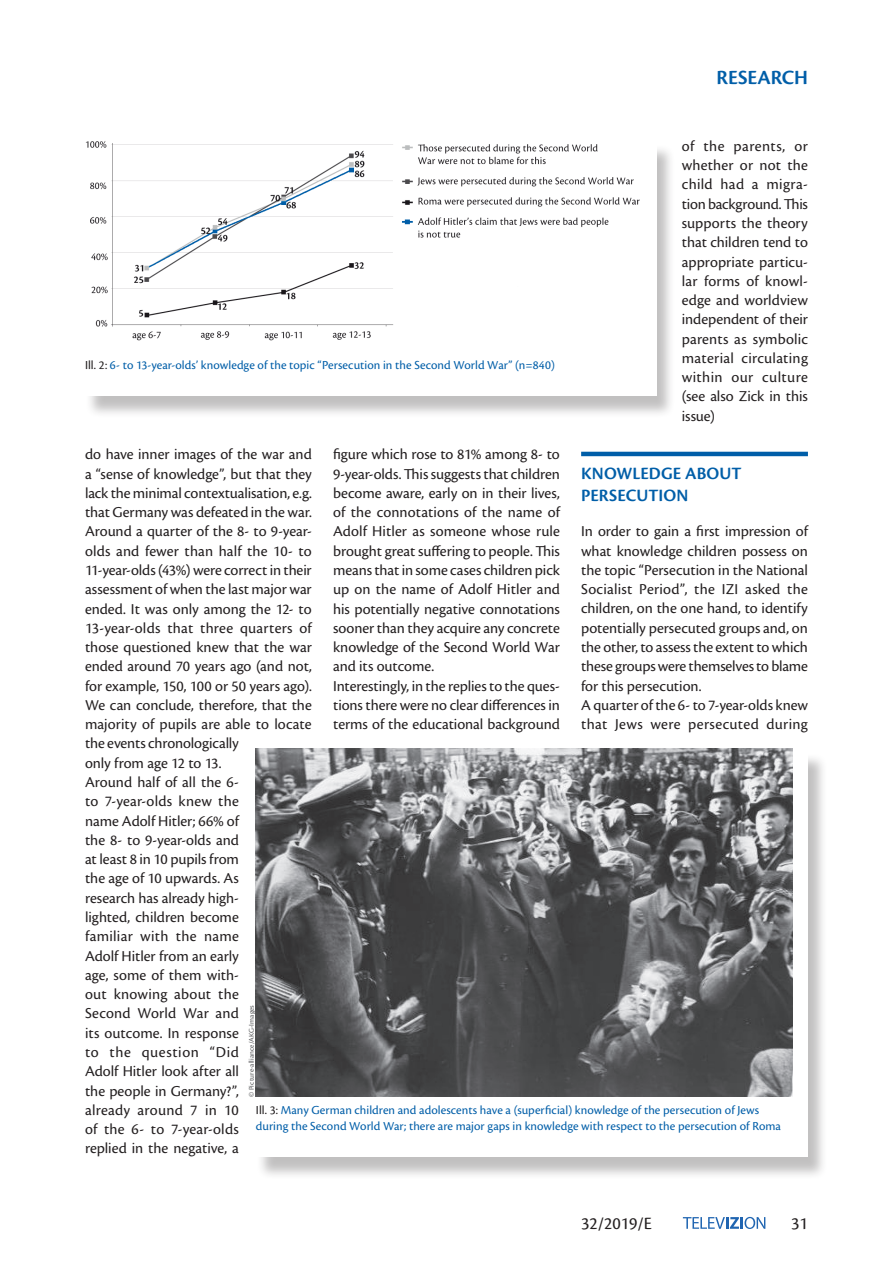
<style>
.page{position:relative;width:893px;height:1263px;background:#fff}
.page>*{position:absolute;margin:0;border:0;box-sizing:border-box;transform-origin:0 0}
.t1{font:600 21px "Cronos Pro";letter-spacing:-.005em;color:#005ea8}
.t2{font:600 18px/22.5px "Cronos Pro";letter-spacing:.005em;color:#005ea8}
.t3{font:18px "Cronos Pro";color:#231f20}
.t4{font:15.75px/19.4px "Cronos Pro";letter-spacing:-.005em;color:#231f20}
.t5{font:12.75px/15.3px "Cronos Pro";letter-spacing:.005em;color:#005ea8}
.t6{font:7.5px "Cronos Pro";letter-spacing:.015em;color:#57585a}
.s1{color:#231f20}
</style>
<div class="page">
<svg style="left:683px;top:1217px;width:82px;height:12px"></svg>
<div style="left:256px;top:753px;width:571px;height:427px;background:#231f20;opacity:.28"></div>
<div style="left:256px;top:748px;width:552px;height:409px;background:#fff"></div>
<div style="left:86px;top:144px;width:590px;height:275px;background:#231f20;opacity:.28"></div>
<div style="left:85px;top:139px;width:571px;height:256px;background:#fff"></div>
<hr style="left:581px;top:452px;width:227px;height:4px;background:#005ea8">
<img style="left:85px;top:141px;width:554px;height:199px">
<img style="left:256px;top:748px;width:536px;height:349px">
<p class="t5" style="left:85px;top:358px;width:471px"><span class="s1">Ill. 2:</span> 6- to 13-year-olds’ knowledge of the topic “Persecution in the Second World War” (n=840)</p>
<h1 class="t1" style="left:717px;top:65px;width:93px">RESEARCH</h1>
<p class="t4" style="left:682px;top:136px;width:128px;text-align:justify">of the parents, or whether or not the child had a migra&shy;tion background. This supports the theory that children tend to appropriate particu&shy;lar forms of knowl&shy;edge and worldview independent of their parents as symbolic material circulating within our culture (see also Zick in this issue)</p>
<p class="t4" style="left:85px;top:445px;width:228px">do have inner images of the war and a “sense of knowledge”, but that they lack the minimal contextualisation, e.g. that Germany was defeated in the war.<br>Around a quarter of the 8- to 9-year&shy;olds and fewer than half the 10- to<br>11-year-olds (43%) were correct in their assessment of when the last major war ended. It was only among the 12- to<br>13-year-olds that three quarters of those questioned knew that the war ended around 70 years ago (and not, for example, 150, 100 or 50 years ago).<br>We can conclude, therefore, that the majority of pupils are able to locate the events chronologically<br>only from age 12 to 13.<br>Around half of all the 6-<br>to 7-year-olds knew the<br>name Adolf Hitler; 66% of<br>the 8- to 9-year-olds and<br>at least 8 in 10 pupils from<br>the age of 10 upwards. As<br>research has already high-<br>lighted, children become<br>familiar with the name<br>Adolf Hitler from an early<br>age, some of them with-<br>out knowing about the<br>Second World War and<br>its outcome. In response<br>to the question “Did<br>Adolf Hitler look after all<br>the people in Germany?”,<br>already around 7 in 10<br>of the 6- to 7-year-olds<br>replied in the negative, a</p>
<p class="t4" style="left:333px;top:445px;width:228px">figure which rose to 81% among 8- to 9-year-olds. This suggests that children become aware, early on in their lives, of the connotations of the name of Adolf Hitler as someone whose rule brought great suffering to people. This means that in some cases children pick up on the name of Adolf Hitler and his potentially negative connotations sooner than they acquire any concrete knowledge of the Second World War and its outcome.<br>Interestingly, in the replies to the ques&shy;tions there were no clear differences in terms of the educational background</p>
<p class="t2" style="left:581px;top:462px;width:162px">KNOWLEDGE ABOUT<br>PERSECUTION</p>
<p class="t4" style="left:581px;top:522px;width:228px">In order to gain a first impression of what knowledge children possess on the topic “Persecution in the National Socialist Period”, the IZI asked the children, on the one hand, to identify potentially persecuted groups and, on the other, to assess the extent to which these groups were themselves to blame for this persecution.<br>A quarter of the 6- to 7-year-olds knew that Jews were persecuted during</p>
<p class="t6" style="left:247px;top:1097px;width:93px;rotate:-90deg">© Picture-alliance/AKG-Images</p>
<p class="t5" style="left:256px;top:1103px;width:527px"><span class="s1">Ill. 3:</span> Many German children and adolescents have a (superficial) knowledge of the persecution of Jews during the Second World War; there are major gaps in knowledge with respect to the persecution of Roma</p>
<p class="t3" style="left:581px;top:1213px;width:72px">32/2019/E</p>
<p class="t3" style="left:791px;top:1213px;width:18px">31</p>
</div>
